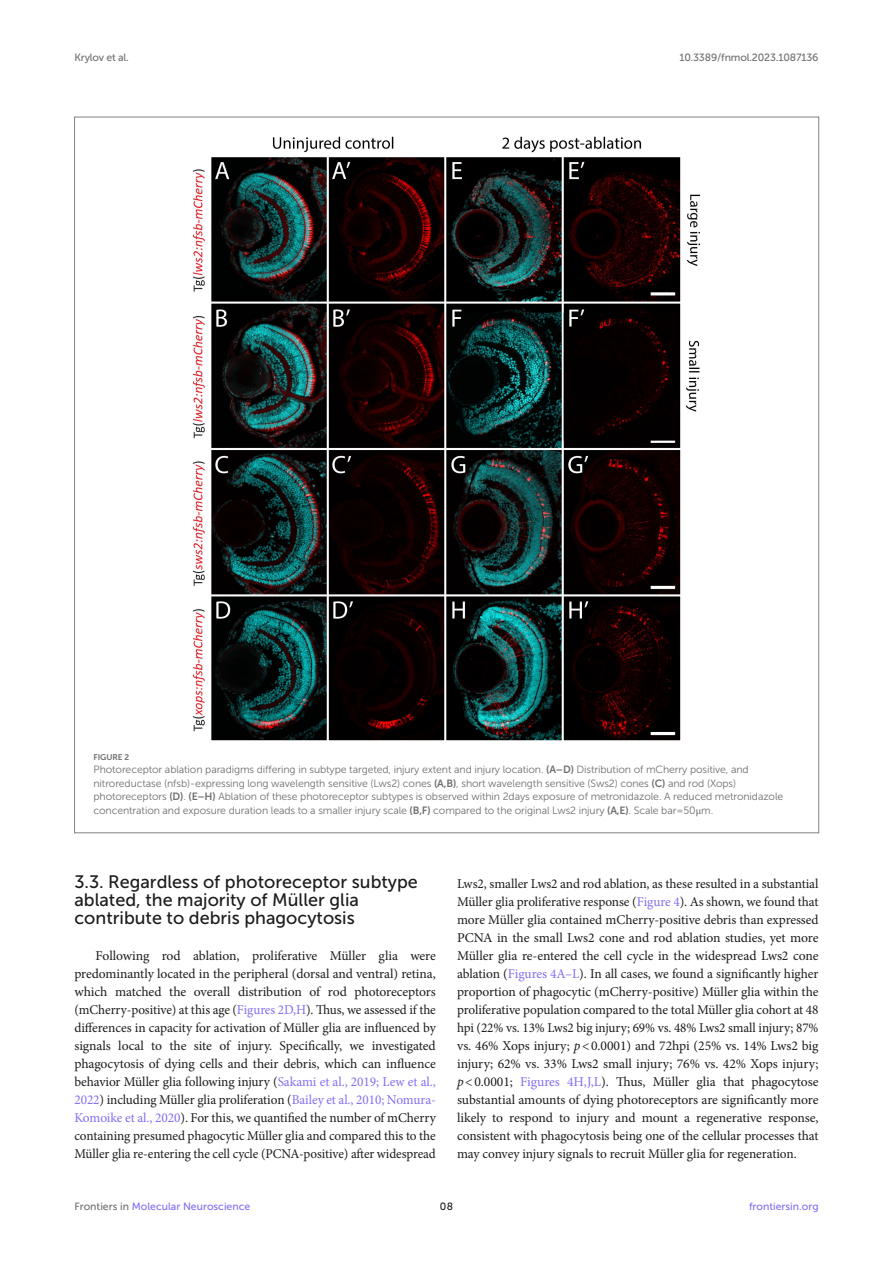
<style>
.page{position:relative;width:893px;height:1263px;background:#fff}
.page>*{position:absolute;margin:0;border:0;box-sizing:border-box;transform-origin:0 0}
.HEAD_2{font:18px/18px "Museo Sans 500";color:#1b1c1b}
.TEXT_FLUSH{font:13.5px/18px "Minion Pro";letter-spacing:-.005em;color:#1b1c1b;text-align:justify}
.FIG_LEG{font:10.5px/13.5px "Museo Sans 300";letter-spacing:-.01em;color:#706f70}
.t1{font:10.5px "Museo Sans 500";color:#856df0}
.t2{font:10.5px "Museo Sans 500";letter-spacing:-.015em;color:#706f70}
.t3{font:10.5px "Museo Sans 500";color:#1b1c1b}
.FIG_HD{font:8.25px "Museo Sans 700";letter-spacing:-.01em;color:#706f70}
.s1{font-family:"Museo Sans 700"}
.s2{font-family:"STIX General"}
.s3{color:#856df0}
.s4{font-style:italic}
.s5{color:#706f70}
</style>
<div class="page">
<img style="left:192px;top:136px;width:509px;height:605px">
<p class="t2" style="left:74px;top:51px;width:56px">Krylov et al.</p>
<p class="t2" style="left:679px;top:51px;width:141px">10.3389/fnmol.2023.1087136</p>
<p class="FIG_HD" style="left:94px;top:752px;width:37px">FIGURE 2</p>
<p class="FIG_LEG" style="left:94px;top:763px;width:691px">Photoreceptor ablation paradigms differing in subtype targeted, injury extent and injury location. <span class="s1">(A–D)</span> Distribution of mCherry positive, and nitroreductase (nfsb)-expressing long wavelength sensitive (Lws2) cones <span class="s1">(A,B)</span>, short wavelength sensitive (Sws2) cones <span class="s1">(C)</span> and rod (Xops) photoreceptors <span class="s1">(D)</span>. <span class="s1">(E–H)</span> Ablation of these photoreceptor subtypes is observed within 2 days exposure of metronidazole. A reduced metronidazole concentration and exposure duration leads to a smaller injury scale <span class="s1">(B,F)</span> compared to the original Lws2 injury <span class="s1">(A,E)</span>. Scale bar = 50 <span class="s2">μ</span>m.</p>
<p class="HEAD_2" style="left:74px;top:873px;width:345px">3.3. Regardless of photoreceptor subtype ablated, the majority of Müller glia contribute to debris phagocytosis</p>
<p class="TEXT_FLUSH" style="left:74px;top:947px;width:363px;text-indent:21px">Following rod ablation, proliferative Müller glia were predominantly located in the peripheral (dorsal and ventral) retina, which matched the overall distribution of rod photoreceptors (mCherry-positive) at this age (<span class="s3">Figures 2D,H</span>). Thus, we assessed if the differences in capacity for activation of Müller glia are influenced by signals local to the site of injury. Specifically, we investigated phagocytosis of dying cells and their debris, which can influence behavior Müller glia following injury (<span class="s3">Sakami et al., 2019; Lew et al., 2022</span>) including Müller glia proliferation (<span class="s3">Bailey et al., 2010; Nomura-Komoike et al., 2020</span>). For this, we quantified the number of mCherry containing presumed phagocytic Müller glia and compared this to the Müller glia re-entering the cell cycle (PCNA-positive) after widespread</p>
<p class="TEXT_FLUSH" style="left:457px;top:875px;width:363px">Lws2, smaller Lws2 and rod ablation, as these resulted in a substantial Müller glia proliferative response (<span class="s3">Figure 4</span>). As shown, we found that more Müller glia contained mCherry-positive debris than expressed PCNA in the small Lws2 cone and rod ablation studies, yet more Müller glia re-entered the cell cycle in the widespread Lws2 cone ablation (<span class="s3">Figures 4A–L</span>). In all cases, we found a significantly higher proportion of phagocytic (mCherry-positive) Müller glia within the proliferative population compared to the total Müller glia cohort at 48 hpi (22% vs. 13% Lws2 big injury; 69% vs. 48% Lws2 small injury; 87% vs. 46% Xops injury; <span class="s4">p</span>&lt;0.0001) and 72hpi (25% vs. 14% Lws2 big injury; 62% vs. 33% Lws2 small injury; 76% vs. 42% Xops injury; <span class="s4">p</span>&lt;0.0001; <span class="s3">Figures 4H,J,L</span>). Thus, Müller glia that phagocytose substantial amounts of dying photoreceptors are significantly more likely to respond to injury and mount a regenerative response, consistent with phagocytosis being one of the cellular processes that may convey injury signals to recruit Müller glia for regeneration.</p>
<p class="t1" style="left:74px;top:1200px;width:177px"><span class="s5">Frontiers in</span> Molecular Neuroscience</p>
<p class="t3" style="left:440px;top:1200px;width:15px">08</p>
<p class="t1" style="left:749px;top:1200px;width:71px">frontiersin.org</p>
</div>
